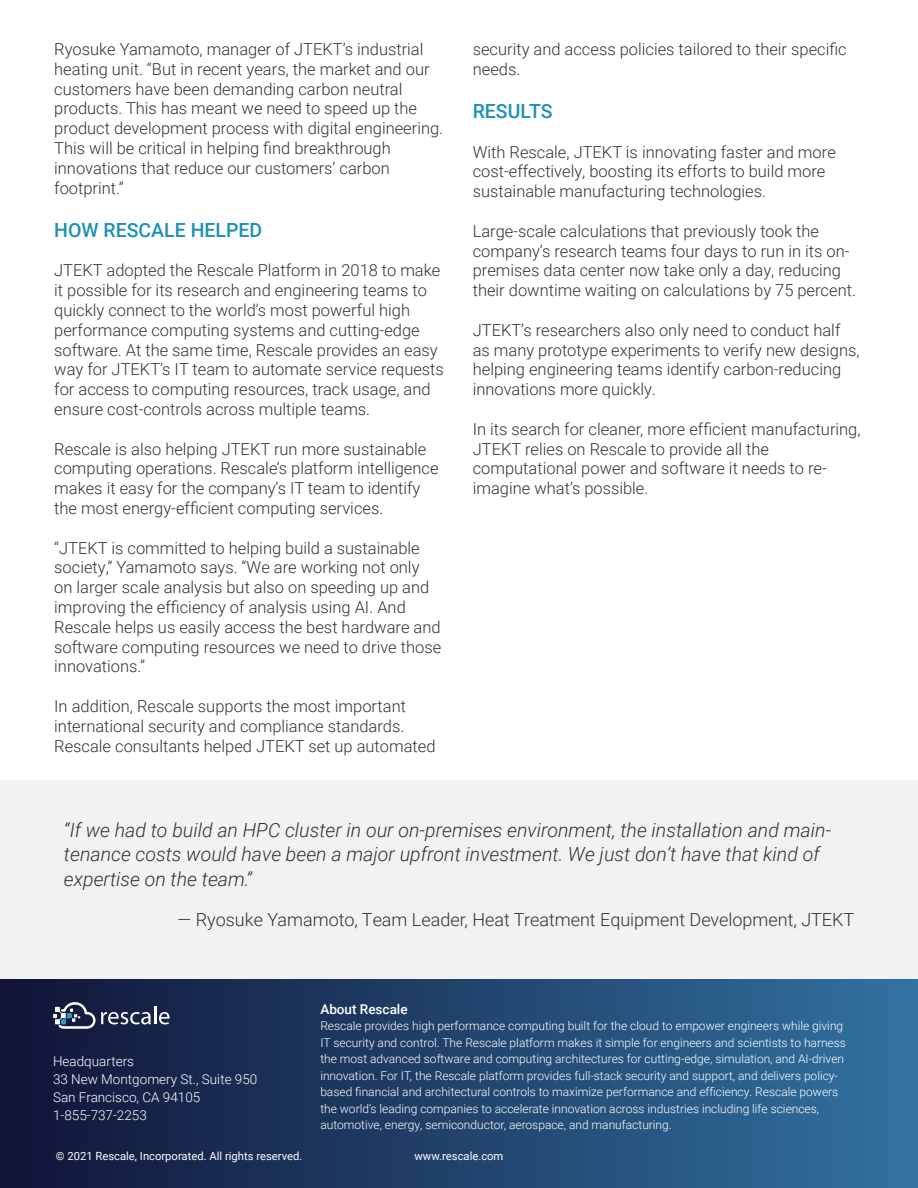
<style>
.page{position:relative;width:918px;height:1188px;background:#fff}
.page>*{position:absolute;margin:0;border:0;box-sizing:border-box;transform-origin:0 0}
.t1{font:italic 300 19.5px/24.3px "Roboto";color:#333}
.Sub_TItle{font:500 19.5px "Roboto";color:#1d91b6}
.t2{font:300 18px "Roboto";color:#333}
.Sub_TItle-2{font:300 16.5px/19.8px "Roboto";color:#333}
.t3{font:300 13.5px "Roboto";color:#fff}
.t4{font:500 13.5px "Roboto";color:#fff}
.t5{font:300 12px/16.5px "Roboto";color:#fff}
.body{font:11.25px "Roboto";color:#fff}
</style>
<div class="page">
<div style="left:0;top:979px;width:918px;height:209px;background:linear-gradient(to right,#101336,#3272a1)"></div>
<svg style="left:53px;top:1002px;width:117px;height:27px;background:#48526f"></svg>
<div style="left:0;top:781px;width:918px;height:198px;background:#f2f2f3"></div>
<p class="Sub_TItle-2" style="left:54px;top:39px;width:391px">Ryosuke Yamamoto, manager of JTEKT’s industrial heating unit. “But in recent years, the market and our customers have been demanding carbon neutral products. This has meant we need to speed up the product development process with digital engineering.<br>This will be critical in helping find breakthrough innovations that reduce our customers’ carbon footprint.”</p>
<p class="Sub_TItle" style="left:54px;top:216px;width:210px">HOW RESCALE HELPED</p>
<p class="Sub_TItle-2" style="left:54px;top:260px;width:391px">JTEKT adopted the Rescale Platform in 2018 to make it possible for its research and engineering teams to quickly connect to the world’s most powerful high performance computing systems and cutting-edge software. At the same time, Rescale provides an easy way for JTEKT’s IT team to automate service requests for access to computing resources, track usage, and ensure cost-controls across multiple teams.</p>
<p class="Sub_TItle-2" style="left:54px;top:438px;width:386px">Rescale is also helping JTEKT run more sustainable computing operations. Rescale’s platform intelligence makes it easy for the company’s IT team to identify the most energy-efficient computing services.</p>
<p class="Sub_TItle-2" style="left:54px;top:537px;width:389px">“JTEKT is committed to helping build a sustainable society,” Yamamoto says. “We are working not only on larger scale analysis but also on speeding up and improving the efficiency of analysis using AI. And Rescale helps us easily access the best hardware and software computing resources we need to drive those innovations.”</p>
<p class="Sub_TItle-2" style="left:54px;top:696px;width:383px">In addition, Rescale supports the most important international security and compliance standards.<br>Rescale consultants helped JTEKT set up automated</p>
<p class="Sub_TItle-2" style="left:473px;top:39px;width:376px">security and access policies tailored to their specific needs.</p>
<p class="Sub_TItle" style="left:473px;top:97px;width:81px">RESULTS</p>
<p class="Sub_TItle-2" style="left:473px;top:141px;width:365px">With Rescale, JTEKT is innovating faster and more cost-effectively, boosting its efforts to build more sustainable manufacturing technologies.</p>
<p class="Sub_TItle-2" style="left:473px;top:221px;width:385px">Large-scale calculations that previously took the company’s research teams four days to run in its on&shy;premises data center now take only a day, reducing their downtime waiting on calculations by 75 percent.</p>
<p class="Sub_TItle-2" style="left:473px;top:320px;width:388px">JTEKT’s researchers also only need to conduct half as many prototype experiments to verify new designs, helping engineering teams identify carbon-reducing innovations more quickly.</p>
<p class="Sub_TItle-2" style="left:473px;top:419px;width:389px">In its search for cleaner, more efficient manufacturing, JTEKT relies on Rescale to provide all the computational power and software it needs to re&shy;imagine what’s possible.</p>
<p class="t1" style="left:64px;top:817px;width:769px">“If we had to build an HPC cluster in our on-premises environment, the installation and main&shy;tenance costs would have been a major upfront investment. We just don’t have that kind of expertise on the team.”</p>
<p class="t2" style="left:178px;top:907px;width:678px">— Ryosuke Yamamoto, Team Leader, Heat Treatment Equipment Development, JTEKT</p>
<p class="t4" style="left:320px;top:999px;width:89px">About Rescale</p>
<p class="t5" style="left:320px;top:1017px;width:527px">Rescale provides high performance computing built for the cloud to empower engineers while giving IT security and control. The Rescale platform makes it simple for engineers and scientists to harness the most advanced software and computing architectures for cutting-edge, simulation, and AI-driven innovation. For IT, the Rescale platform provides full-stack security and support, and delivers policy&shy;based financial and architectural controls to maximize performance and efficiency. Rescale powers the world’s leading companies to accelerate innovation across industries including life sciences, automotive, energy, semiconductor, aerospace, and manufacturing.</p>
<p class="t3" style="left:53px;top:1051px;width:82px">Headquarters</p>
<p class="t3" style="left:53px;top:1069px;width:206px">33 New Montgomery St., Suite 950</p>
<p class="t3" style="left:53px;top:1087px;width:149px">San Francisco, CA 94105</p>
<p class="t3" style="left:53px;top:1105px;width:95px">1-855-737-2253</p>
<p class="body" style="left:56px;top:1148px;width:248px">© 2021 Rescale, Incorporated. All rights reserved.</p>
<p class="body" style="left:414px;top:1148px;width:91px">www.rescale.com</p>
</div>
